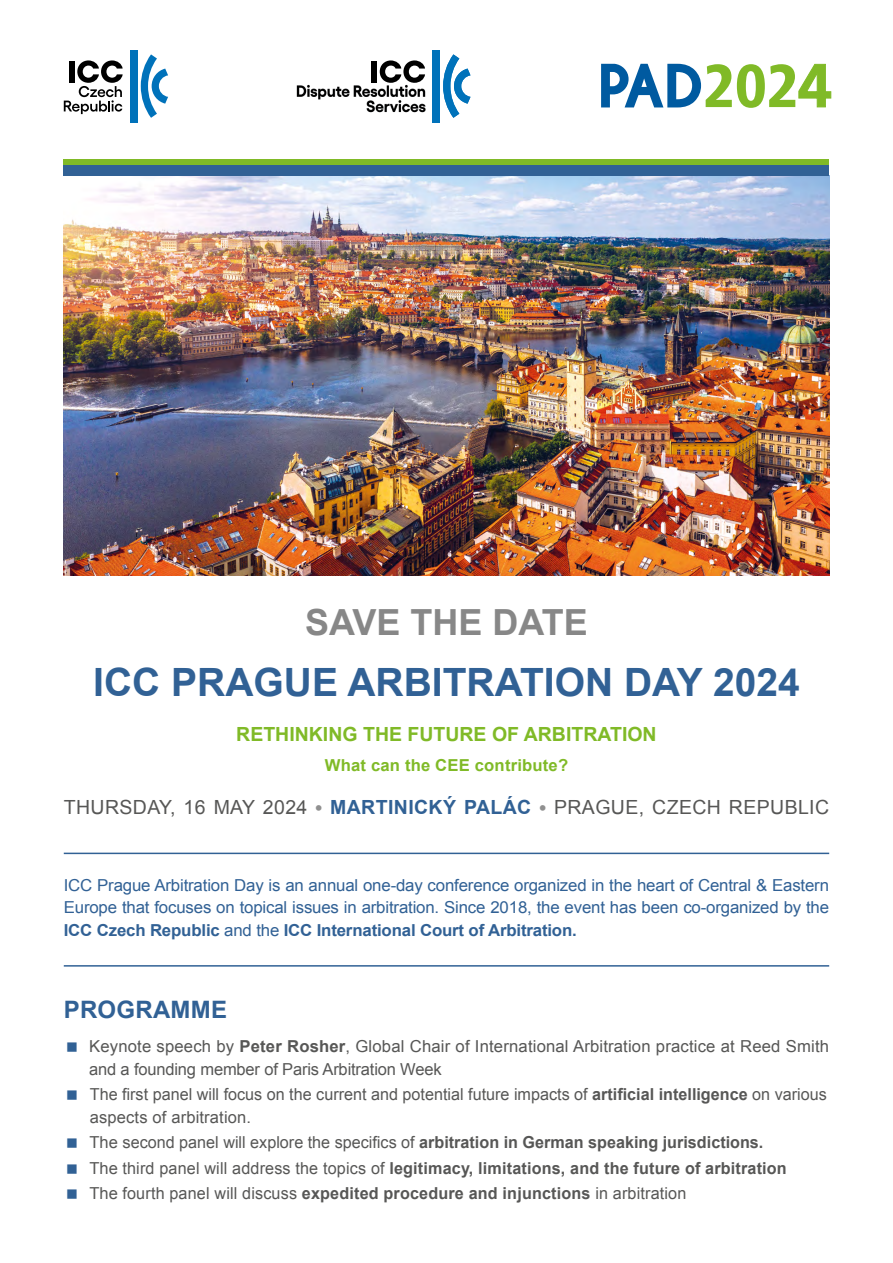
<style>
.page{position:relative;width:893px;height:1263px;background:#fff}
.page>*{position:absolute;margin:0;border:0;box-sizing:border-box;transform-origin:0 0}
.t1{font:700 39px "Arial";color:#316195}
.t2{font:700 36px "Arial";color:#878787}
.t3{font:700 24px "Arial";letter-spacing:.01em;color:#316195}
.t4{font:19.5px "Arial";letter-spacing:.02em;color:#575756}
.t5{font:700 19.5px "Arial";color:#80ba27}
.t6{font:16.5px/22.5px "Arial";color:#575756}
.t7{font:700 16.5px/25.5px "Arial";letter-spacing:.01em;color:#575756}
.t8{font:16.5px/22.5px "Arial";letter-spacing:-.01em;color:#316195;text-align:justify}
.t9{font:700 16.5px "Arial";letter-spacing:.01em;color:#80ba27}
.s1{font-size:22.5px;color:#909090}
.s2{font-weight:700;color:#316195}
.s3{font-weight:700}
.s4{font-weight:400}
</style>
<div class="page">
<hr style="left:64px;top:853px;width:765px;height:1px;background:#316195">
<hr style="left:64px;top:965px;width:765px;height:1px;background:#316195">
<img style="left:64px;top:175px;width:765px;height:400px">
<div style="left:64px;top:159px;width:765px;height:6px;background:#80ba27"></div>
<div style="left:64px;top:165px;width:765px;height:10px;background:#316195"></div>
<div style="left:130px;top:50px;width:7px;height:72px;background:#0072ba"></div>
<svg style="left:141px;top:54px;width:27px;height:64px"></svg>
<svg style="left:64px;top:60px;width:59px;height:54px"></svg>
<svg style="left:601px;top:64px;width:230px;height:44px"></svg>
<div style="left:432px;top:50px;width:8px;height:72px;background:#0072ba"></div>
<div style="left:372px;top:61px;width:5px;height:21px;background:#000"></div>
<svg style="left:380px;top:60px;width:45px;height:23px"></svg>
<img style="left:296px;top:84px;width:130px;height:29px">
<svg style="left:443px;top:54px;width:27px;height:64px"></svg>
<h2 class="t2" style="left:305px;top:599px;width:284px">SAVE THE DATE</h2>
<h1 class="t1" style="left:93px;top:657px;width:708px">ICC PRAGUE ARBITRATION DAY 2024</h1>
<p class="t5" style="left:236px;top:721px;width:422px">RETHINKING THE FUTURE OF ARBITRATION</p>
<p class="t9" style="left:325px;top:754px;width:245px">What can the CEE contribute?</p>
<p class="t4" style="left:64px;top:794px;width:767px">THURSDAY, 16 MAY 2024 <span class="s1">•</span> <span class="s2">MARTINICKÝ PALÁC</span> <span class="s1">•</span> PRAGUE, CZECH REPUBLIC</p>
<p class="t8" style="left:64px;top:874px;width:767px">ICC Prague Arbitration Day is an annual one-day conference organized in the heart of Central &amp; Eastern Europe that focuses on topical issues in arbitration. Since 2018, the event has been co-organized by the <span class="s3">ICC Czech Republic</span> and the <span class="s3">ICC International Court of Arbitration.</span></p>
<h3 class="t3" style="left:64px;top:994px;width:165px">PROGRAMME</h3>
<p class="t6" style="left:89px;top:1035px;width:741px">Keynote speech by <span class="s3">Peter Rosher</span>, Global Chair of International Arbitration practice at Reed Smith and a founding member of Paris Arbitration Week</p>
<p class="t6" style="left:90px;top:1083px;width:738px">The first panel will focus on the current and potential future impacts of <span class="s3">artificial intelligence</span> on various aspects of arbitration.</p>
<p class="t7" style="left:89px;top:1130px;width:699px"><span class="s4">The second panel will explore the specifics of</span> arbitration in German speaking jurisdictions.<br><span class="s4">The third panel will address the topics of</span> legitimacy, limitations, and the future of arbitration<br><span class="s4">The fourth panel will discuss</span> expedited procedure and injunctions <span class="s4">in arbitration</span></p>
</div>
